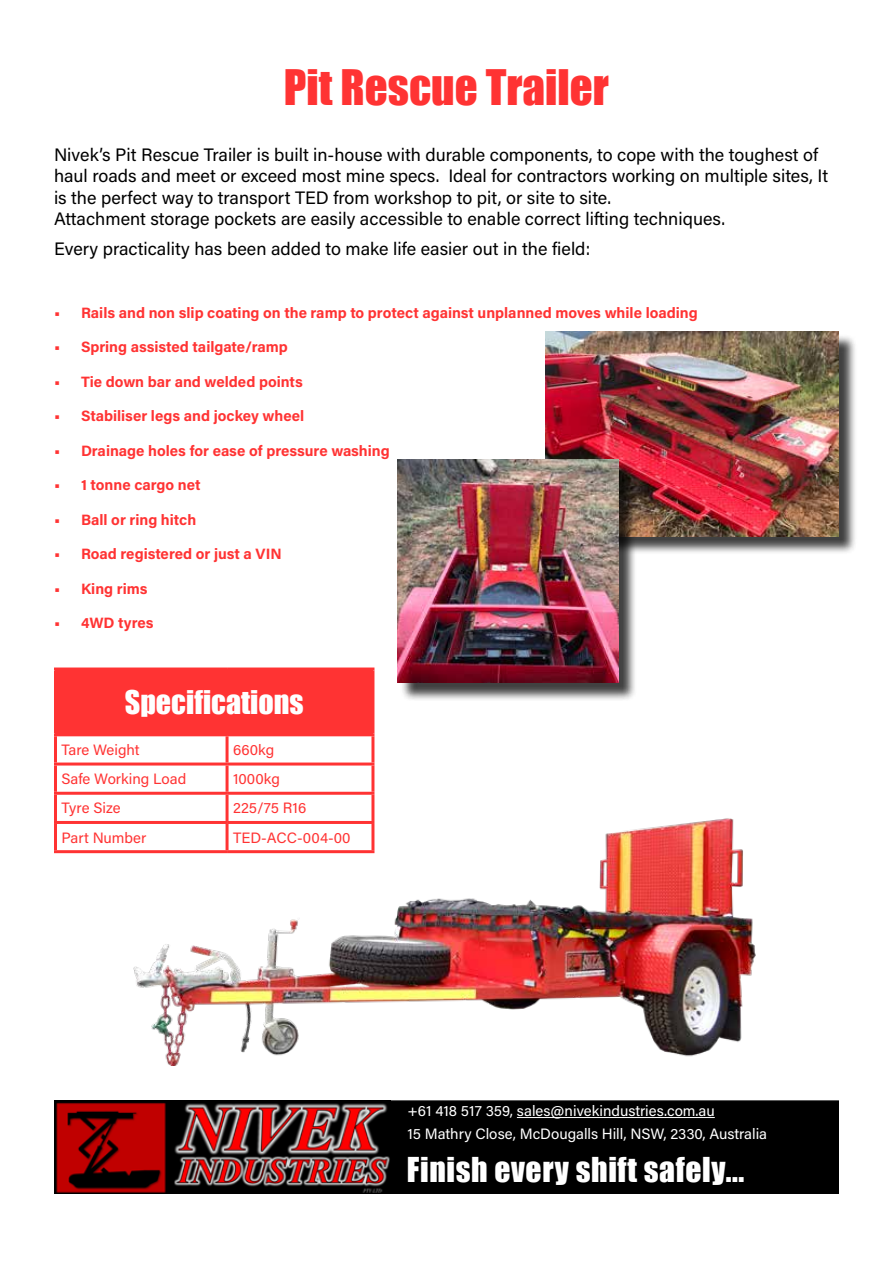
<style>
.page{position:relative;width:893px;height:1263px;background:#fff}
.page>*{position:absolute;margin:0;border:0;box-sizing:border-box;transform-origin:0 0}
.t1{font:45px "Impact";color:#f33}
.t2{font:31.5px "Impact";letter-spacing:.02em;color:#fff}
.t3{font:30px "Impact";color:#feffff}
.t4{font:18px/21.6px "Acumin Pro";color:#000}
.t5{font:700 15px "Acumin Pro";color:#f33}
.t6{font:15px/22.5px "Acumin Pro";color:#fff}
.t7{font:15px "Acumin Pro";color:#f33}
</style>
<div class="page">
<div style="left:54px;top:1100px;width:785px;height:94px;background:#000;border:2px solid #000"></div>
<img style="left:55px;top:1100px;width:336px;height:94px">
<hr style="left:517px;top:1117px;width:198px;height:1px;background:#fff">
<img style="left:116px;top:804px;width:640px;height:261px">
<div style="left:548px;top:334px;width:310px;height:220px;background:#000;opacity:.75"></div>
<img style="left:545px;top:332px;width:294px;height:204px">
<div style="left:400px;top:462px;width:237px;height:239px;background:#000;opacity:.75"></div>
<img style="left:398px;top:459px;width:220px;height:224px">
<div style="left:56px;top:669px;width:317px;height:66px;background:#f33"></div>
<hr style="left:227px;top:733px;width:147px;height:3px;background:#f33">
<hr style="left:227px;top:762px;width:147px;height:3px;background:#f33">
<hr style="left:54px;top:667px;width:173px;height:3px;background:#f33">
<hr style="left:54px;top:670px;width:3px;height:63px;background:#f33">
<hr style="left:227px;top:667px;width:147px;height:3px;background:#f33">
<hr style="left:371px;top:670px;width:3px;height:63px;background:#f33">
<hr style="left:371px;top:736px;width:3px;height:26px;background:#f33">
<hr style="left:54px;top:765px;width:3px;height:27px;background:#f33">
<hr style="left:226px;top:765px;width:3px;height:27px;background:#f33">
<hr style="left:371px;top:765px;width:3px;height:27px;background:#f33">
<hr style="left:54px;top:795px;width:3px;height:26px;background:#f33">
<hr style="left:226px;top:795px;width:3px;height:26px;background:#f33">
<hr style="left:371px;top:795px;width:3px;height:26px;background:#f33">
<hr style="left:54px;top:792px;width:173px;height:3px;background:#f33">
<hr style="left:227px;top:792px;width:147px;height:3px;background:#f33">
<hr style="left:54px;top:821px;width:173px;height:3px;background:#f33">
<hr style="left:54px;top:824px;width:3px;height:26px;background:#f33">
<hr style="left:227px;top:821px;width:147px;height:3px;background:#f33">
<hr style="left:226px;top:824px;width:3px;height:26px;background:#f33">
<hr style="left:371px;top:824px;width:3px;height:26px;background:#f33">
<hr style="left:54px;top:850px;width:173px;height:3px;background:#f33">
<hr style="left:227px;top:850px;width:147px;height:3px;background:#f33">
<hr style="left:54px;top:733px;width:173px;height:3px;background:#f33">
<hr style="left:54px;top:736px;width:3px;height:26px;background:#f33">
<hr style="left:226px;top:736px;width:3px;height:26px;background:#f33">
<hr style="left:54px;top:762px;width:173px;height:3px;background:#f33">
<h1 class="t1" style="left:284px;top:52px;width:326px">Pit Rescue Trailer</h1>
<p class="t4" style="left:54px;top:143px;width:776px">Nivek’s Pit Rescue Trailer is built in-house with durable components, to cope with the toughest of haul roads and meet or exceed most mine specs. Ideal for contractors working on multiple sites, It is the perfect way to transport TED from workshop to pit, or site to site.<br>Attachment storage pockets are easily accessible to enable correct lifting techniques.</p>
<p class="t4" style="left:54px;top:238px;width:538px">Every practicality has been added to make life easier out in the field:</p>
<p class="t5" style="left:54px;top:302px;width:645px">• Rails and non slip coating on the ramp to protect against unplanned moves while loading</p>
<p class="t5" style="left:54px;top:336px;width:235px">• Spring assisted tailgate/ramp</p>
<p class="t5" style="left:54px;top:371px;width:250px">• Tie down bar and welded points</p>
<p class="t5" style="left:54px;top:405px;width:252px">• Stabiliser legs and jockey wheel</p>
<p class="t5" style="left:54px;top:440px;width:337px">• Drainage holes for ease of pressure washing</p>
<p class="t5" style="left:54px;top:474px;width:148px">• 1 tonne cargo net</p>
<p class="t5" style="left:54px;top:509px;width:144px">• Ball or ring hitch</p>
<p class="t5" style="left:54px;top:543px;width:229px">• Road registered or just a VIN</p>
<p class="t5" style="left:54px;top:578px;width:95px">• King rims</p>
<p class="t5" style="left:54px;top:612px;width:101px">• 4WD tyres</p>
<h3 class="t3" style="left:125px;top:679px;width:180px">Specifications</h3>
<p class="t7" style="left:62px;top:739px;width:80px">Tare Weight</p>
<p class="t7" style="left:233px;top:739px;width:43px">660kg</p>
<p class="t7" style="left:62px;top:768px;width:126px">Safe Working Load</p>
<p class="t7" style="left:233px;top:768px;width:48px">1000kg</p>
<p class="t7" style="left:62px;top:798px;width:61px">Tyre Size</p>
<p class="t7" style="left:233px;top:798px;width:75px">225/75 R16</p>
<p class="t7" style="left:62px;top:827px;width:86px">Part Number</p>
<p class="t7" style="left:233px;top:827px;width:119px">TED-ACC-004-00</p>
<p class="t6" style="left:407px;top:1099px;width:361px">+61 418 517 359, sales@nivekindustries.com.au<br>15 Mathry Close, McDougalls Hill, NSW, 2330, Australia</p>
<h2 class="t2" style="left:407px;top:1145px;width:339px">Finish every shift safely...</h2>
</div>
